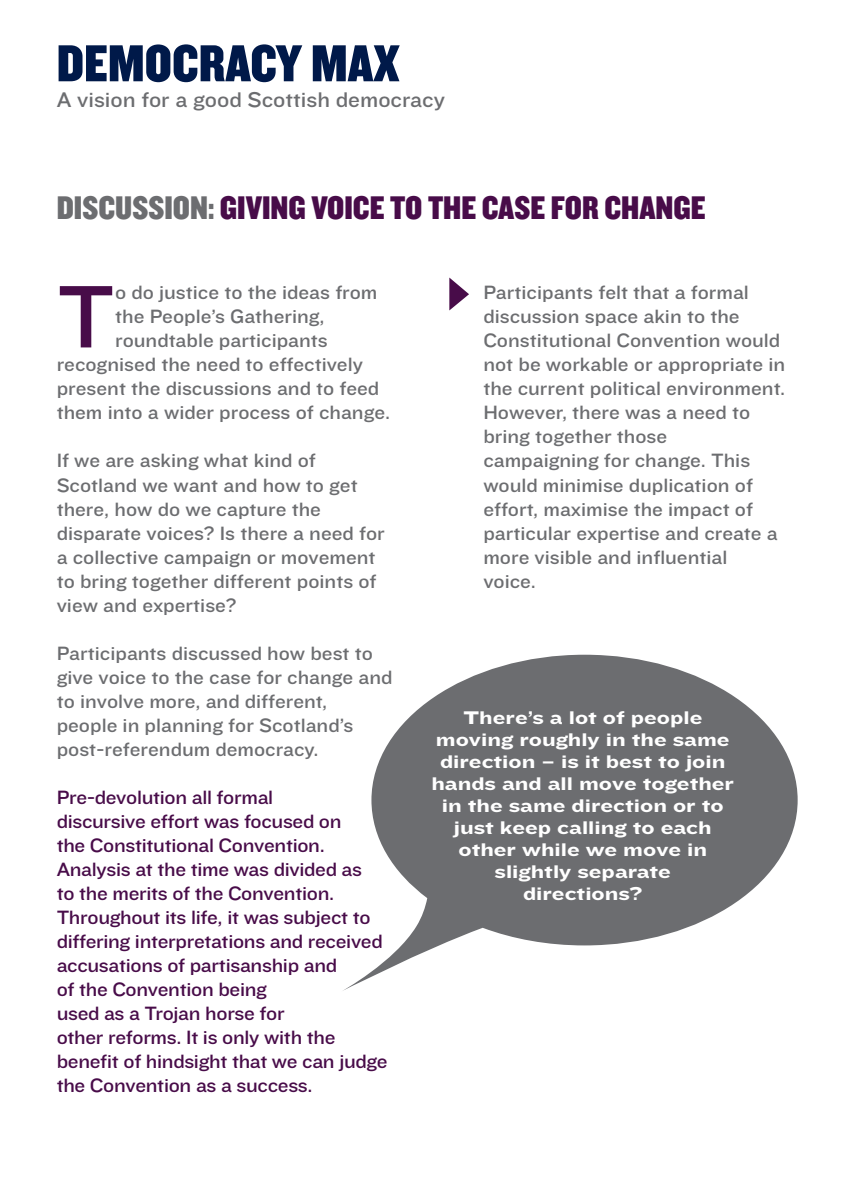
<style>
.page{position:relative;width:842px;height:1191px;background:#fff}
.page>*{position:absolute;margin:0;border:0;box-sizing:border-box;transform-origin:0 0}
.t1{font:92px "Knockout HTF32 Junior Cruiserwt";color:#480c49}
.t2{font:54px "Knockout HTF70 Full Welterwt";color:#001949}
.t3{font:34px "Knockout HTF70 Full Welterwt";color:#480c49}
.t4{font:22px "Knockout HTF32 Junior Cruiserwt";color:#6c6d70}
.t5{font:20px/24px "Knockout HTF32 Junior Cruiserwt";color:#6c6d70}
.t6{font:20px/24px "Knockout HTF32 Junior Cruiserwt";letter-spacing:-.015em;color:#480c49}
.t7{font:19px/22px "Knockout HTF54 Sumo";color:#fff;text-align:center}
.s1{color:#6c6d70}
</style>
<div class="page">
<svg style="left:343px;top:654px;width:455px;height:337px;fill:#6c6d70"></svg>
<svg style="left:449px;top:277px;width:20px;height:33px"></svg>
<h2 class="t2" style="left:57px;top:31px;width:345px">DEMOCRACY MAX</h2>
<p class="t4" style="left:57px;top:87px;width:390px">A vision for a good Scottish democracy</p>
<h3 class="t3" style="left:57px;top:187px;width:651px"><span class="s1">DISCUSSION:</span> GIVING VOICE TO THE CASE FOR CHANGE</h3>
<h1 class="t1" style="left:57px;top:262px;width:60px">T</h1>
<p class="t5" style="left:115px;top:280px;width:264px">o do justice to the ideas from</p>
<p class="t5" style="left:115px;top:304px;width:211px">the People’s Gathering,</p>
<p class="t5" style="left:115px;top:328px;width:214px">roundtable participants</p>
<p class="t5" style="left:57px;top:352px;width:308px">recognised the need to effectively</p>
<p class="t5" style="left:57px;top:376px;width:324px">present the discussions and to feed</p>
<p class="t5" style="left:57px;top:400px;width:335px">them into a wider process of change.</p>
<p class="t5" style="left:57px;top:448px;width:330px">If we are asking what kind of<br>Scotland we want and how to get there, how do we capture the disparate voices? Is there a need for a collective campaign or movement to bring together different points of view and expertise?</p>
<p class="t5" style="left:57px;top:640px;width:337px">Participants discussed how best to give voice to the case for change and to involve more, and different, people in planning for Scotland’s post-referendum democracy.</p>
<p class="t6" style="left:57px;top:784px;width:332px">Pre-devolution all formal<br>discursive effort was focused on<br>the Constitutional Convention.<br>Analysis at the time was divided as<br>to the merits of the Convention.<br>Throughout its life, it was subject to differing interpretations and received accusations of partisanship and<br>of the Convention being<br>used as a Trojan horse for<br>other reforms. It is only with the benefit of hindsight that we can judge the Convention as a success.</p>
<p class="t5" style="left:483px;top:280px;width:303px">Participants felt that a formal discussion space akin to the<br>Constitutional Convention would not be workable or appropriate in the current political environment.<br>However, there was a need to bring together those campaigning for change. This would minimise duplication of effort, maximise the impact of particular expertise and create a more visible and influential<br>voice.</p>
<p class="t7" style="left:431px;top:706px;width:304px">There’s a lot of people moving roughly in the same direction – is it best to join hands and all move together in the same direction or to just keep calling to each other while we move in slightly separate<br>directions?</p>
</div>
